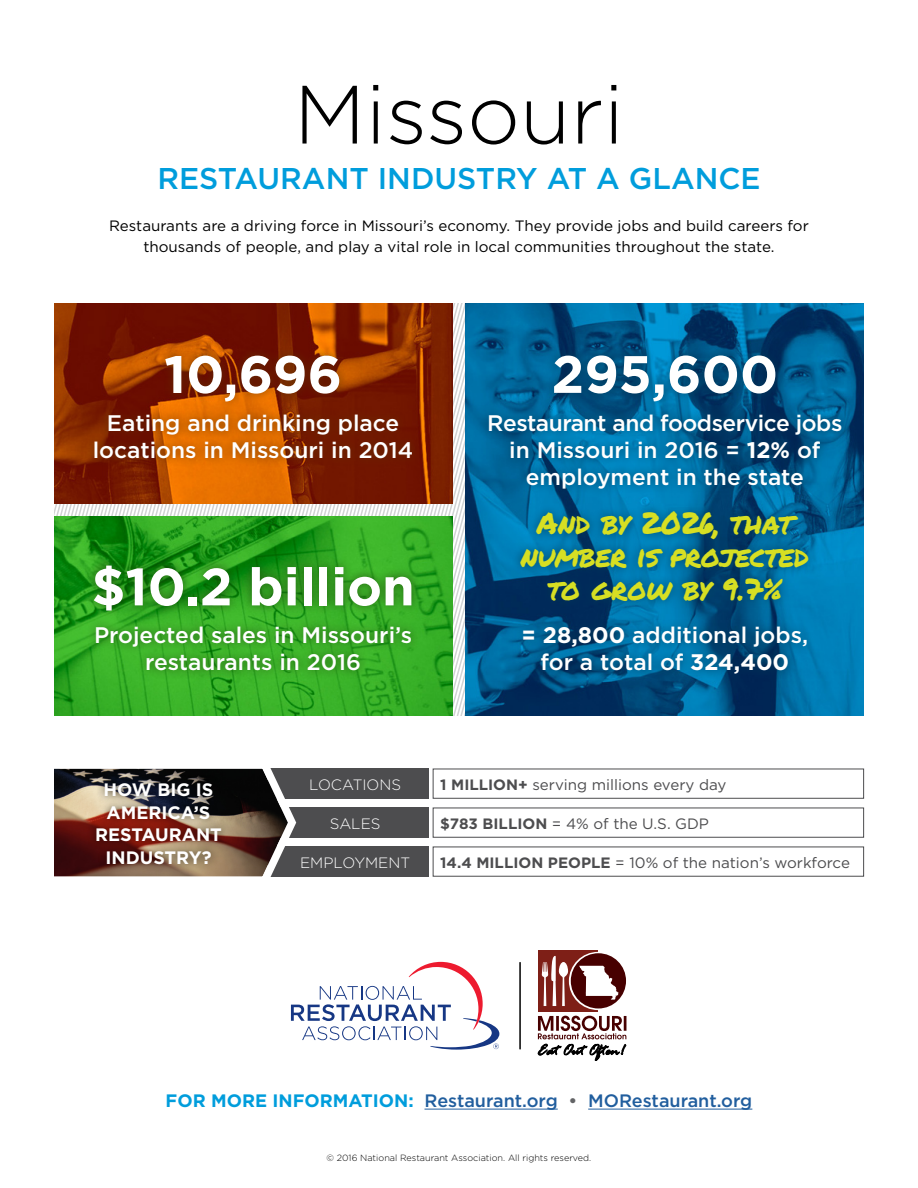
<style>
.page{position:relative;width:918px;height:1188px;background:#fff}
.page>*{position:absolute;margin:0;border:0;box-sizing:border-box;transform-origin:0 0}
.t1{font:300 82.5px "Gotham";color:#000}
.t2{font:700 52.5px "Gotham";color:#fff}
.t3{font:30px/33px "Permanent Marker";letter-spacing:-.02em;color:#d7df23;text-align:center}
.t4{font:500 30px "Gotham";color:#009ddc}
.t5{font:500 22.5px/27px "Gotham";color:#fff;text-align:center}
.t6{font:500 18px "Gotham";color:#215e9e}
.t7{font:700 18px/22.5px "Gotham";color:#fff;text-align:center}
.t8{font:15px/21px "Gotham";color:#000;text-align:center}
.t9{font:15px "Gotham";color:#4d4d4f}
.t10{font:300 15px "Gotham";color:#fff}
.t11{font:300 9px "Gotham";color:#000}
.s1{font-weight:700}
.s2{font-weight:700;color:#009ddc}
.s3{color:#636466}
</style>
<div class="page">
<svg style="left:104px;top:304px;width:362px;height:412px"></svg>
<img style="left:54px;top:304px;width:398px;height:199px">
<img style="left:466px;top:304px;width:398px;height:412px">
<img style="left:54px;top:517px;width:398px;height:199px">
<div style="left:433px;top:808px;width:431px;height:30px;border:1px solid #4d4d4f"></div>
<div style="left:268px;top:808px;width:161px;height:30px;background:#4d4d4f"></div>
<div style="left:433px;top:847px;width:431px;height:30px;border:1px solid #4d4d4f"></div>
<div style="left:268px;top:847px;width:161px;height:30px;background:#4d4d4f"></div>
<div style="left:433px;top:769px;width:431px;height:30px;border:1px solid #4d4d4f"></div>
<div style="left:268px;top:769px;width:161px;height:30px;background:#4d4d4f"></div>
<svg style="left:54px;top:768px;width:248px;height:109px"></svg>
<div style="left:87px;top:774px;width:143px;height:99px;background:#000;opacity:.75"></div>
<svg style="left:291px;top:962px;width:208px;height:88px"></svg>
<hr style="left:519px;top:963px;width:2px;height:86px;background:#000">
<hr style="left:425px;top:1109px;width:133px;height:1px;background:#215e9e">
<hr style="left:588px;top:1109px;width:164px;height:1px;background:#215e9e">
<div style="left:85px;top:556px;width:336px;height:124px;background:#214c0c;opacity:.75"></div>
<div style="left:480px;top:346px;width:371px;height:337px;background:#003c5a;opacity:.75"></div>
<div style="left:85px;top:346px;width:336px;height:122px;background:#603100;opacity:.75"></div>
<div style="left:538px;top:951px;width:60px;height:61px;background:#7e1f17"></div>
<svg style="left:569px;top:952px;width:58px;height:58px"></svg>
<div style="left:571px;top:953px;width:55px;height:55px;background:#470000;border-radius:50%"></div>
<svg style="left:579px;top:966px;width:39px;height:34px"></svg>
<svg style="left:538px;top:1016px;width:88px;height:45px"></svg>
<svg style="left:542px;top:956px;width:26px;height:50px"></svg>
<h1 class="t1" style="left:294px;top:69px;width:332px">Missouri</h1>
<h3 class="t4" style="left:157px;top:161px;width:605px">RESTAURANT INDUSTRY AT A GLANCE</h3>
<p class="t8" style="left:109px;top:215px;width:701px">Restaurants are a driving force in Missouri’s economy. They provide jobs and build careers for thousands of people, and play a vital role in local communities throughout the state.</p>
<h2 class="t2" style="left:164px;top:344px;width:180px">10,696</h2>
<p class="t5" style="left:93px;top:409px;width:322px">Eating and drinking place locations in Missouri in 2014</p>
<h2 class="t2" style="left:92px;top:556px;width:325px">$10.2 billion</h2>
<p class="t5" style="left:94px;top:621px;width:320px">Projected sales in Missouri’s restaurants in 2016</p>
<h2 class="t2" style="left:552px;top:344px;width:228px">295,600</h2>
<p class="t5" style="left:487px;top:409px;width:357px">Restaurant and foodservice jobs in Missouri in 2016 = <span class="s1">12%</span> of employment in the state</p>
<h3 class="t3" style="left:521px;top:505px;width:289px">And by 2026, that number is projected to grow by 9.7%</h3>
<p class="t5" style="left:522px;top:621px;width:288px"><span class="s1">= 28,800</span> additional jobs, for a total of <span class="s1">324,400</span></p>
<p class="t7" style="left:104px;top:778px;width:111px">HOW BIG IS</p>
<p class="t10" style="left:309px;top:776px;width:93px">LOCATIONS</p>
<p class="t9" style="left:440px;top:776px;width:288px"><span class="s1">1 MILLION+</span> serving millions every day</p>
<p class="t7" style="left:95px;top:801px;width:128px">AMERICA’S<br>RESTAURANT<br>INDUSTRY?</p>
<p class="t10" style="left:330px;top:815px;width:52px">SALES</p>
<p class="t9" style="left:440px;top:815px;width:270px"><span class="s1">$783 BILLION</span> = 4% of the U.S. GDP</p>
<p class="t10" style="left:300px;top:854px;width:112px">EMPLOYMENT</p>
<p class="t9" style="left:440px;top:854px;width:411px"><span class="s1">14.4 MILLION PEOPLE</span> = 10% of the nation’s workforce</p>
<p class="t6" style="left:166px;top:1090px;width:588px"><span class="s2">FOR MORE INFORMATION:</span> Restaurant.org <span class="s3">•</span> MORestaurant.org</p>
<p class="t11" style="left:327px;top:1153px;width:266px">© 2016 National Restaurant Association. All rights reserved.</p>
</div>
